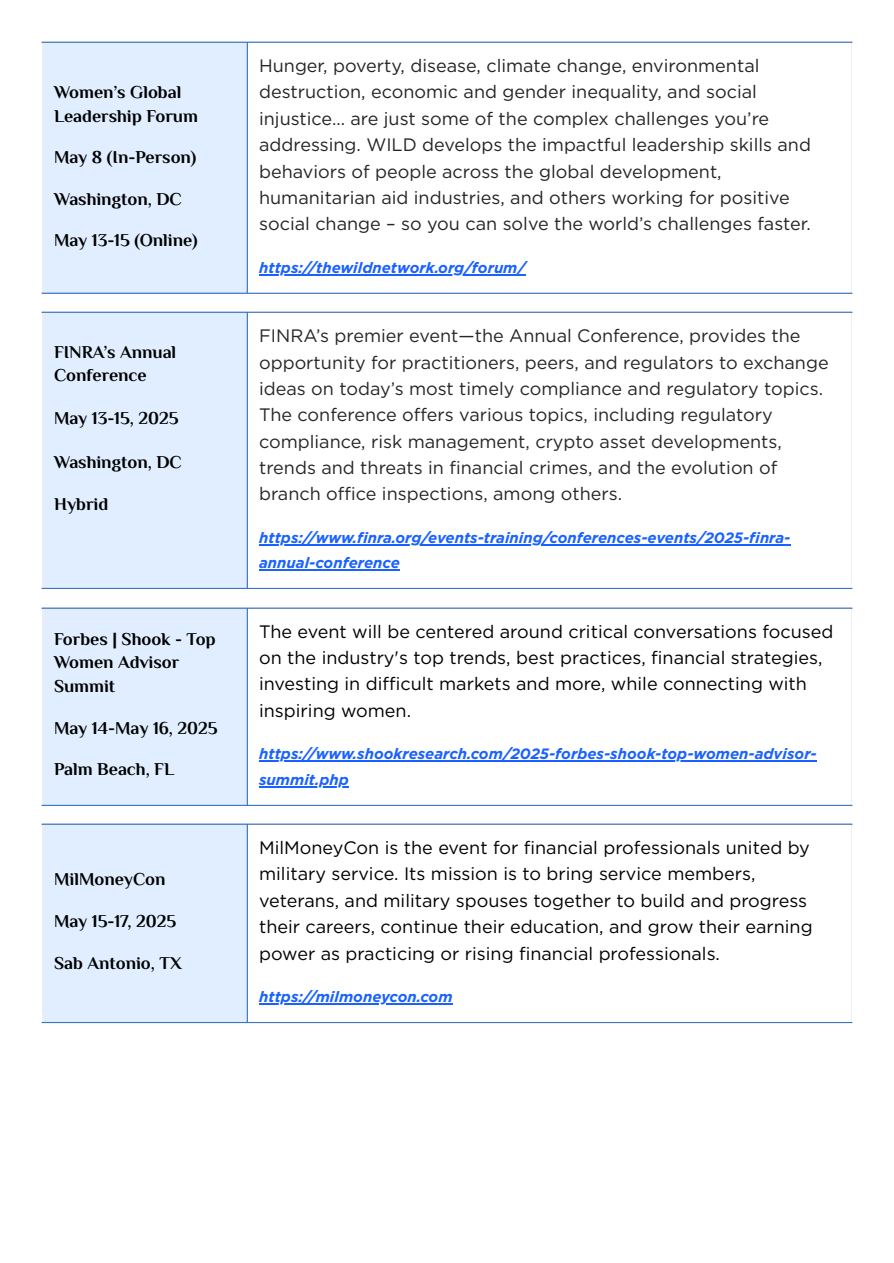
<style>
.page{position:relative;width:894px;height:1263px;background:#fff}
.page>*{position:absolute;margin:0;border:0;box-sizing:border-box;transform-origin:0 0}
.t1{font:18px/26.4px "Gotham";color:#000}
.t2{font:18px/26.2px "Gotham";color:#242424}
.t3{font:18px/26.2px "Gotham";color:#272626}
.t4{font:700 18px/23.7px "Philosopher";color:#000}
.t5{font:italic 700 15px/24.8px "Gotham";color:#1a62ff}
</style>
<div class="page">
<div style="left:42px;top:42px;width:205px;height:251px;background:#e0eeff"></div>
<hr style="left:259px;top:274px;width:266px;height:2px;background:#1a62ff">
<hr style="left:42px;top:43px;width:1px;height:250px;background:#fff">
<hr style="left:247px;top:43px;width:1px;height:250px;background:#3b75c2">
<hr style="left:42px;top:42px;width:810px;height:1px;background:#3b75c2">
<hr style="left:42px;top:293px;width:810px;height:1px;background:#3b75c2">
<div style="left:42px;top:312px;width:205px;height:277px;background:#e0eeff"></div>
<hr style="left:259px;top:544px;width:531px;height:2px;background:#1a62ff">
<hr style="left:259px;top:569px;width:140px;height:1px;background:#1a62ff">
<hr style="left:42px;top:313px;width:1px;height:275px;background:#fff">
<hr style="left:247px;top:313px;width:1px;height:275px;background:#3b75c2">
<hr style="left:42px;top:312px;width:810px;height:1px;background:#3b75c2">
<hr style="left:42px;top:588px;width:810px;height:1px;background:#3b75c2">
<div style="left:42px;top:608px;width:205px;height:198px;background:#e0eeff"></div>
<hr style="left:259px;top:760px;width:557px;height:2px;background:#1a62ff">
<hr style="left:259px;top:786px;width:90px;height:2px;background:#1a62ff">
<hr style="left:42px;top:609px;width:1px;height:196px;background:#fff">
<hr style="left:247px;top:609px;width:1px;height:196px;background:#3b75c2">
<hr style="left:42px;top:608px;width:810px;height:1px;background:#3b75c2">
<hr style="left:42px;top:805px;width:810px;height:1px;background:#3b75c2">
<div style="left:42px;top:824px;width:205px;height:199px;background:#e0eeff"></div>
<hr style="left:259px;top:1004px;width:193px;height:1px;background:#1a62ff">
<hr style="left:42px;top:825px;width:1px;height:197px;background:#fff">
<hr style="left:247px;top:825px;width:1px;height:197px;background:#3b75c2">
<hr style="left:42px;top:824px;width:810px;height:1px;background:#3b75c2">
<hr style="left:42px;top:1022px;width:810px;height:1px;background:#3b75c2">
<p class="t4" style="left:54px;top:82px;width:145px">Women’s Global<br>Leadership Forum</p>
<p class="t4" style="left:54px;top:147px;width:144px">May 8 (In-Person)</p>
<p class="t4" style="left:54px;top:189px;width:129px">Washington, DC</p>
<p class="t4" style="left:54px;top:230px;width:145px">May 13-15 (Online)</p>
<p class="t4" style="left:54px;top:342px;width:124px">FINRA’s Annual<br>Conference</p>
<p class="t4" style="left:54px;top:408px;width:126px">May 13-15, 2025</p>
<p class="t4" style="left:54px;top:452px;width:129px">Washington, DC</p>
<p class="t4" style="left:54px;top:494px;width:56px">Hybrid</p>
<p class="t4" style="left:54px;top:629px;width:163px">Forbes | Shook - Top<br>Women Advisor<br>Summit</p>
<p class="t4" style="left:54px;top:717px;width:165px">May 14-May 16, 2025</p>
<p class="t4" style="left:54px;top:759px;width:122px">Palm Beach, FL</p>
<p class="t4" style="left:54px;top:869px;width:113px">MilMoneyCon</p>
<p class="t4" style="left:54px;top:911px;width:124px">May 15-17, 2025</p>
<p class="t4" style="left:54px;top:953px;width:129px">Sab Antonio, TX</p>
<p class="t2" style="left:259px;top:52px;width:553px">Hunger, poverty, disease, climate change, environmental destruction, economic and gender inequality, and social injustice… are just some of the complex challenges you’re addressing. WILD develops the impactful leadership skills and behaviors of people across the global development, humanitarian aid industries, and others working for positive social change – so you can solve the world’s challenges faster.</p>
<h1 class="t5" style="left:259px;top:256px;width:268px">https:/ thewildnetwork.org/forum/</h1>
<p class="t3" style="left:259px;top:322px;width:571px">FINRA’s premier event—the Annual Conference, provides the opportunity for practitioners, peers, and regulators to exchange ideas on today’s most timely compliance and regulatory topics.<br>The conference offers various topics, including regulatory compliance, risk management, crypto asset developments, trends and threats in fi nancial crimes, and the evolution of branch office inspections, among others.</p>
<h1 class="t5" style="left:259px;top:526px;width:532px">https:/ www.finra.org/events-training/conferences-events/2025-finra&shy;annual-conference</h1>
<p class="t1" style="left:259px;top:618px;width:575px">The event will be centered around critical conversations focused on the industry's top trends, best practices, fi nancial strategies, investing in difficult markets and more, while connecting with inspiring women.</p>
<h1 class="t5" style="left:259px;top:741px;width:559px;line-height:25.8px">https:/ www.shookresearch.com/2025-forbes-shook-top-women-advisor&shy;summit.php</h1>
<p class="t1" style="left:259px;top:834px;width:555px">MilMoneyCon is the event for fi nancial professionals united by military service. Its mission is to bring service members, veterans, and military spouses together to build and progress their careers, continue their education, and grow their earning power as practicing or rising fi nancial professionals.</p>
<h1 class="t5" style="left:259px;top:985px;width:195px">https:/ milmoneycon.com</h1>
</div>
